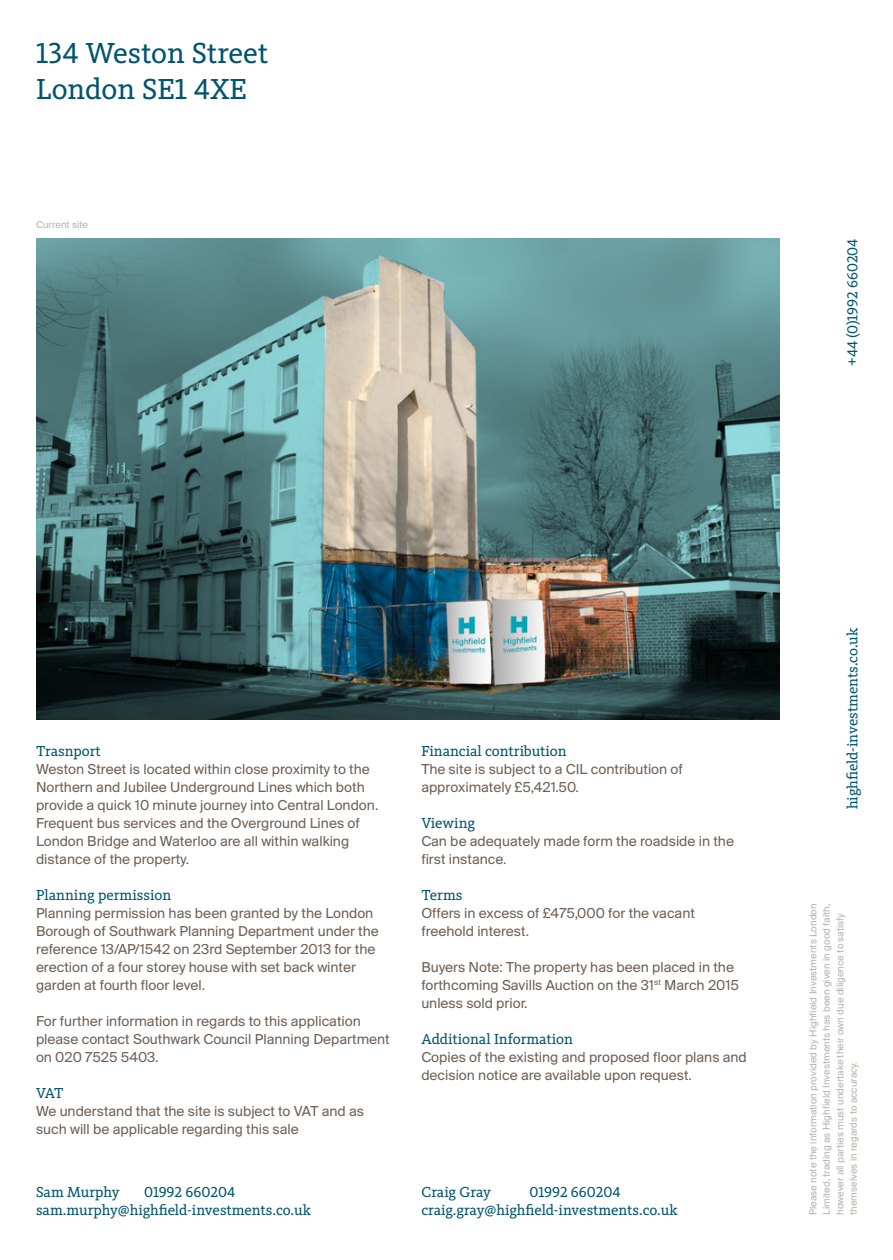
<style>
.page{position:relative;width:893px;height:1260px;background:#fff}
.page>*{position:absolute;margin:0;border:0;box-sizing:border-box;transform-origin:0 0}
.Headline{font:30px/36px "Kievit Slab Pro";color:#00546e}
.Subheading{font:15px/18px "Suisse BP Intl";color:#6f6258}
.Body_copy{font:15px/18px "Suisse BP Intl";color:#6f6258}
.Subheading-2{font:15px/18px "Kievit Slab Pro";color:#00546e}
.Telephone_number{font:15px "Kievit Slab Pro";color:#00546e}
.Legal_copy{font:10.5px/13.5px "Suisse BP Intl";color:#b8b2ad}
</style>
<div class="page">
<img style="left:36px;top:238px;width:744px;height:481px">
<p class="Headline" style="left:36px;top:35px;width:234px">134 Weston Street<br>London SE1 4XE</p>
<p class="Legal_copy" style="left:36px;top:218px;width:54px">Current site</p>
<p class="Telephone_number" style="left:844px;top:366px;width:129px;rotate:-90deg">+44 (0)1992 660204</p>
<p class="Subheading-2" style="left:36px;top:742px;width:66px">Trasnport</p>
<p class="Body_copy" style="left:36px;top:760px;width:344px">Weston Street is located within close proximity to the Northern and Jubilee Underground Lines which both provide a quick 10 minute journey into Central London.<br>Frequent bus services and the Overground Lines of London Bridge and Waterloo are all within walking distance of the property.</p>
<p class="Subheading-2" style="left:36px;top:886px;width:137px">Planning permission</p>
<p class="Subheading" style="left:36px;top:904px;width:344px">Planning permission has been granted by the London Borough of Southwark Planning Department under the reference 13/AP/1542 on 23rd September 2013 for the erection of a four storey house with set back winter garden at fourth floor level.</p>
<p class="Subheading" style="left:36px;top:1012px;width:355px">For further information in regards to this application please contact Southwark Council Planning Department on 020 7525 5403.</p>
<p class="Subheading-2" style="left:36px;top:1084px;width:29px">VAT</p>
<p class="Subheading" style="left:36px;top:1102px;width:329px">We understand that the site is subject to VAT and as such will be applicable regarding this sale</p>
<p class="Subheading-2" style="left:421px;top:742px;width:147px">Financial contribution</p>
<p class="Subheading" style="left:421px;top:760px;width:263px">The site is subject to a CIL contribution of approximately £5,421.50.</p>
<p class="Subheading-2" style="left:421px;top:814px;width:55px">Viewing</p>
<p class="Subheading" style="left:421px;top:832px;width:314px">Can be adequately made form the roadside in the first instance.</p>
<p class="Subheading-2" style="left:421px;top:886px;width:43px">Terms</p>
<p class="Subheading" style="left:421px;top:904px;width:275px">Offers in excess of £475,000 for the vacant freehold interest.</p>
<p class="Subheading" style="left:421px;top:958px;width:319px">Buyers Note: The property has been placed in the forthcoming Savills Auction on the 31<sup>st</sup> March 2015 unless sold prior.</p>
<p class="Subheading-2" style="left:421px;top:1030px;width:153px">Additional Information</p>
<p class="Subheading" style="left:421px;top:1048px;width:327px">Copies of the existing and proposed floor plans and decision notice are available upon request.</p>
<p class="Subheading-2" style="left:36px;top:1183px;width:85px">Sam Murphy</p>
<p class="Subheading-2" style="left:36px;top:1183px;width:276px;text-indent:108px">01992 660204 sam.murphy@highfield-investments.co.uk</p>
<p class="Subheading-2" style="left:421px;top:1183px;width:71px">Craig Gray</p>
<p class="Subheading-2" style="left:421px;top:1183px;width:258px;text-indent:108px">01992 660204 craig.gray@highfield-investments.co.uk</p>
<p class="Subheading-2" style="left:843px;top:809px;width:183px;rotate:-90deg">highfield-investments.co.uk</p>
<p class="Legal_copy" style="left:806px;top:1215px;width:313px;rotate:-90deg">Please note the information provided by Highfield Investments London Limited, trading as Highfield Investments has been given in good faith, however all parties must undertake their own due diligence to satisfy themselves in regards to accuracy.</p>
</div>
